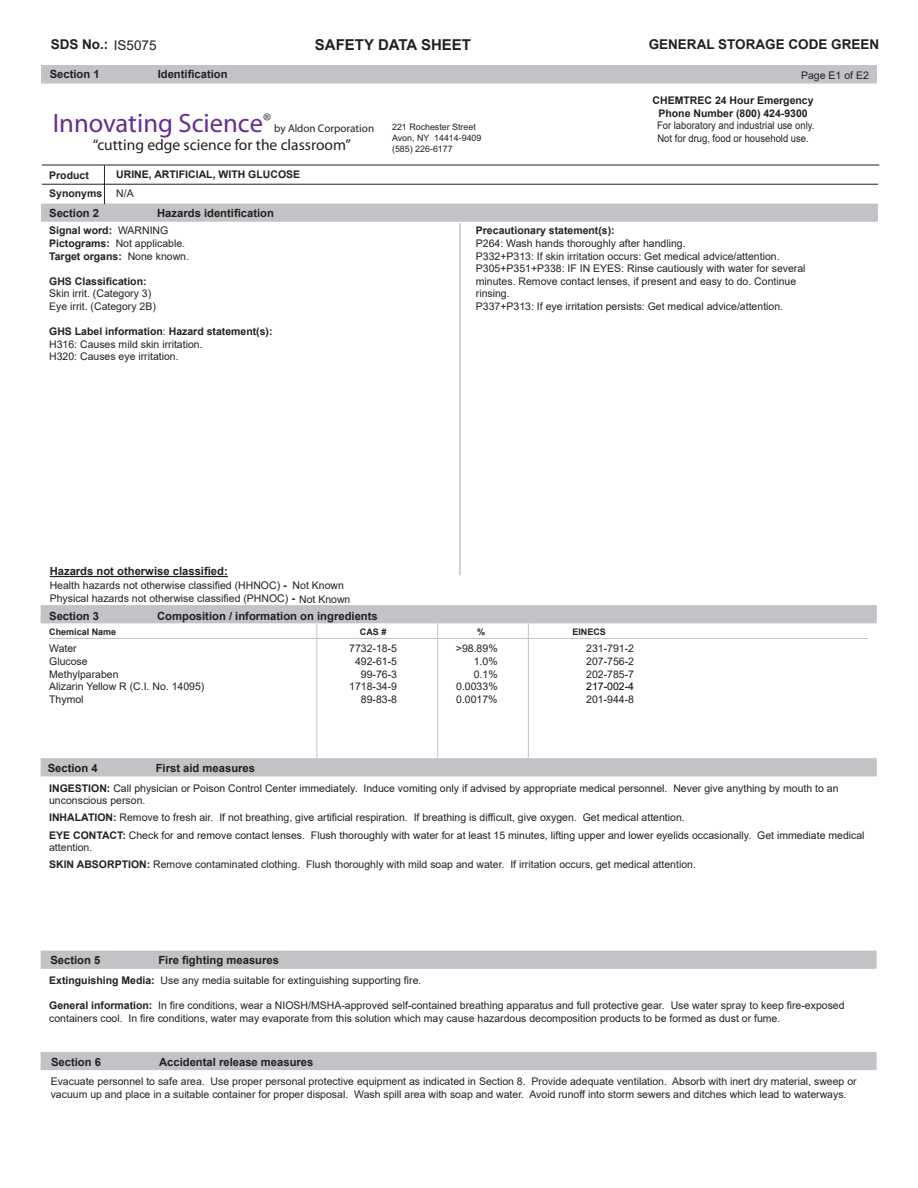
<style>
.page{position:relative;width:918px;height:1188px;background:#fff}
.page>*{position:absolute;margin:0;border:0;box-sizing:border-box;transform-origin:0 0}
.t1{font:26.55px "Myriad";color:#652d91}
.t2{font:15.45px "Myriad";color:#231f20}
.t3{font:700 15px "Arial";color:#231f20}
.t4{font:700 13.5px "Arial";color:#231f20}
.t5{font:13.5px "Arial";color:#231f20}
.t6{font:700 11.25px "Arial";color:#231f20}
.t7{font:11.1px "Myriad";color:#231f20}
.t8{font:10.5px/12.6px "Arial";color:#231f20}
.t9{font:700 10.5px/12.6px "Arial";color:#231f20;text-align:center}
.t10{font:10.5px/12.6px "Arial";color:#231f20;scale:.9 1}
.t11{font:10.5px "Arial";color:#000}
.t12{font:700 9px "Arial";color:#231f20}
.t13{font:8.85px/10.6px "Arial";color:#231f20}
.s1{font-weight:400}
.s2{font-weight:700}
.s3{font-weight:700;font-size:11.25px}
</style>
<div class="page">
<div style="left:41px;top:951px;width:836px;height:18px;background:#c2c3c6"></div>
<div style="left:41px;top:1052px;width:836px;height:18px;background:#c2c3c6"></div>
<div style="left:41px;top:758px;width:836px;height:18px;background:#c2c3c6;border:2px solid #c2c3c6"></div>
<div style="left:41px;top:204px;width:837px;height:18px;background:#c2c3c6;border:2px solid #c2c3c6"></div>
<div style="left:41px;top:605px;width:836px;height:18px;background:#c2c3c6"></div>
<hr style="left:437px;top:624px;width:1px;height:135px;background:#c2c3c6">
<hr style="left:49px;top:638px;width:819px;height:1px;background:#c2c3c6">
<hr style="left:316px;top:624px;width:1px;height:135px;background:#c2c3c6">
<hr style="left:528px;top:623px;width:1px;height:135px;background:#c2c3c6">
<hr style="left:104px;top:165px;width:1px;height:39px;background:#231f20">
<div style="left:41px;top:65px;width:836px;height:19px;background:#c2c3c6;border:2px solid #c2c3c6"></div>
<hr style="left:42px;top:184px;width:836px;height:1px;background:#231f20">
<hr style="left:42px;top:165px;width:837px;height:1px;background:#231f20">
<hr style="left:459px;top:223px;width:2px;height:352px;background:#c2c3c6">
<hr style="left:50px;top:576px;width:178px;height:1px;background:#231f20">
<p class="t4" style="left:51px;top:35px;width:116px">SDS No.: <span class="s1">UU 080</span></p>
<p class="t5" style="left:114px;top:36px;width:44px">IS5075</p>
<p class="t6" style="left:50px;top:66px;width:52px">Section 1</p>
<p class="t6" style="left:158px;top:66px;width:72px">Identification</p>
<h3 class="t3" style="left:315px;top:34px;width:158px">SAFETY DATA SHEET</h3>
<p class="t1" style="left:53px;top:109px;width:220px">Innovating Science<sup>®</sup></p>
<p class="t7" style="left:274px;top:122px;width:101px">by Aldon Corporation</p>
<p class="t2" style="left:93px;top:137px;width:260px">“cutting edge science for the classroom”</p>
<p class="t9" style="left:49px;top:169px;width:41px">Product</p>
<p class="t9" style="left:49px;top:187px;width:55px">Synonyms</p>
<p class="t9" style="left:116px;top:168px;width:185px">URINE, ARTIFICIAL, WITH GLUCOSE</p>
<p class="t8" style="left:116px;top:187px;width:19px">N/A</p>
<p class="t6" style="left:49px;top:205px;width:52px">Section 2</p>
<p class="t6" style="left:157px;top:205px;width:118px">Hazards identification</p>
<p class="t13" style="left:392px;top:122px;width:91px">221 Rochester Street<br>Avon, NY 14414-9409 (585) 226-6177</p>
<p class="t4" style="left:649px;top:35px;width:232px">GENERAL STORAGE CODE GREEN</p>
<p class="t8" style="left:801px;top:69px;width:69px">Page E1 of E2</p>
<p class="t9" style="left:653px;top:94px;width:163px">CHEMTREC 24 Hour Emergency<br>Phone Number (800) 424-9300</p>
<p class="t10" style="left:657px;top:119px;width:176px">For laboratory and industrial use only.<br>Not for drug, food or household use.</p>
<p class="t9" style="left:49px;top:225px;width:141px;text-align:left">Signal word: <span class="s1">WARNING<br></span>Pictograms: <span class="s1">Not applicable.<br></span>Target organs: <span class="s1">None known.</span></p>
<p class="t9" style="left:49px;top:275px;width:99px">GHS Classification:</p>
<p class="t8" style="left:49px;top:287px;width:108px">Skin irrit. (Category 3)<br>Eye irrit. (Category 2B)</p>
<p class="t8" style="left:49px;top:325px;width:225px"><span class="s2">GHS Label information</span>: <span class="s2">Hazard statement(s):<br></span>H316: Causes mild skin irritation.<br>H320: Causes eye irritation.</p>
<p class="t6" style="left:50px;top:563px;width:180px">Hazards not otherwise classified:</p>
<p class="t8" style="left:50px;top:578px;width:302px;line-height:13.5px">Health hazards not otherwise classified (HHNOC) <span class="s3">-<br></span>Physical hazards not otherwise classified (PHNOC) <span class="s3">-</span> Not Known</p>
<p class="t8" style="left:293px;top:579px;width:53px">Not Known</p>
<p class="t6" style="left:49px;top:608px;width:52px">Section 3</p>
<p class="t6" style="left:157px;top:608px;width:222px">Composition / information on ingredients</p>
<p class="t9" style="left:476px;top:225px;width:140px">Precautionary statement(s):</p>
<p class="t8" style="left:476px;top:237px;width:331px">P264: Wash hands thoroughly after handling.<br>P332+P313: If skin irritation occurs: Get medical advice/attention.<br>P305+P351+P338: IF IN EYES: Rinse cautiously with water for several minutes. Remove contact lenses, if present and easy to do. Continue rinsing.<br>P337+P313: If eye irritation persists: Get medical advice/attention.</p>
<p class="t12" style="left:49px;top:626px;width:69px">Chemical Name</p>
<p class="t12" style="left:360px;top:626px;width:28px">CAS #</p>
<p class="t12" style="left:477px;top:626px;width:10px">%</p>
<p class="t12" style="left:572px;top:626px;width:35px">EINECS</p>
<p class="t8" style="left:49px;top:642px;width:29px">Water</p>
<p class="t8" style="left:349px;top:642px;width:49px">7732-18-5</p>
<p class="t8" style="left:456px;top:642px;width:43px">&gt;98.89%</p>
<p class="t8" style="left:586px;top:642px;width:49px">231-791-2</p>
<p class="t8" style="left:49px;top:655px;width:40px">Glucose</p>
<p class="t8" style="left:355px;top:655px;width:44px">492-61-5</p>
<p class="t8" style="left:474px;top:655px;width:25px">1.0%</p>
<p class="t8" style="left:586px;top:655px;width:49px">207-756-2</p>
<p class="t8" style="left:49px;top:668px;width:71px">Methylparaben</p>
<p class="t8" style="left:361px;top:668px;width:38px">99-76-3</p>
<p class="t8" style="left:474px;top:668px;width:25px">0.1%</p>
<p class="t8" style="left:586px;top:668px;width:49px">202-785-7</p>
<p class="t8" style="left:49px;top:680px;width:157px">Alizarin Yellow R (C.I. No. 14095)</p>
<p class="t8" style="left:349px;top:680px;width:49px">1718-34-9</p>
<p class="t8" style="left:456px;top:680px;width:43px">0.0033%</p>
<p class="t11" style="left:586px;top:679px;width:49px">217-002-4</p>
<p class="t8" style="left:49px;top:693px;width:36px">Thymol</p>
<p class="t8" style="left:361px;top:693px;width:38px">89-83-8</p>
<p class="t8" style="left:456px;top:693px;width:43px">0.0017%</p>
<p class="t8" style="left:586px;top:693px;width:49px">201-944-8</p>
<p class="t6" style="left:48px;top:760px;width:52px">Section 4</p>
<p class="t6" style="left:156px;top:760px;width:101px">First aid measures</p>
<p class="t8" style="left:49px;top:782px;width:791px"><span class="s2">INGESTION:</span> Call physician or Poison Control Center immediately. Induce vomiting only if advised by appropriate medical personnel. Never give anything by mouth to an unconscious person.</p>
<p class="t8" style="left:49px;top:809px;width:817px;line-height:17.1px"><span class="s2">INHALATION:</span> Remove to fresh air. If not breathing, give artificial respiration. If breathing is difficult, give oxygen. Get medical attention.<br><span class="s2">EYE CONTACT:</span> Check for and remove contact lenses. Flush thoroughly with water for at least 15 minutes, lifting upper and lower eyelids occasionally. Get immediate medical</p>
<p class="t8" style="left:49px;top:839px;width:648px;line-height:17.1px">attention.<br><span class="s2">SKIN ABSORPTION:</span> Remove contaminated clothing. Flush thoroughly with mild soap and water. If irritation occurs, get medical attention.</p>
<p class="t6" style="left:50px;top:953px;width:52px">Section 5</p>
<p class="t6" style="left:158px;top:953px;width:122px">Fire fighting measures</p>
<p class="t8" style="left:49px;top:974px;width:374px"><span class="s2">Extinguishing Media:</span> Use any media suitable for extinguishing supporting fire.</p>
<p class="t8" style="left:49px;top:999px;width:797px"><span class="s2">General information:</span> In fire conditions, wear a NIOSH/MSHA-approved self-contained breathing apparatus and full protective gear. Use water spray to keep fire-exposed containers cool. In fire conditions, water may evaporate from this solution which may cause hazardous decomposition products to be formed as dust or fume.</p>
<p class="t6" style="left:51px;top:1054px;width:52px">Section 6</p>
<p class="t6" style="left:159px;top:1054px;width:156px">Accidental release measures</p>
<p class="t8" style="left:51px;top:1075px;width:808px">Evacuate personnel to safe area. Use proper personal protective equipment as indicated in Section 8. Provide adequate ventilation. Absorb with inert dry material, sweep or vacuum up and place in a suitable container for proper disposal. Wash spill area with soap and water. Avoid runoff into storm sewers and ditches which lead to waterways.</p>
</div>
